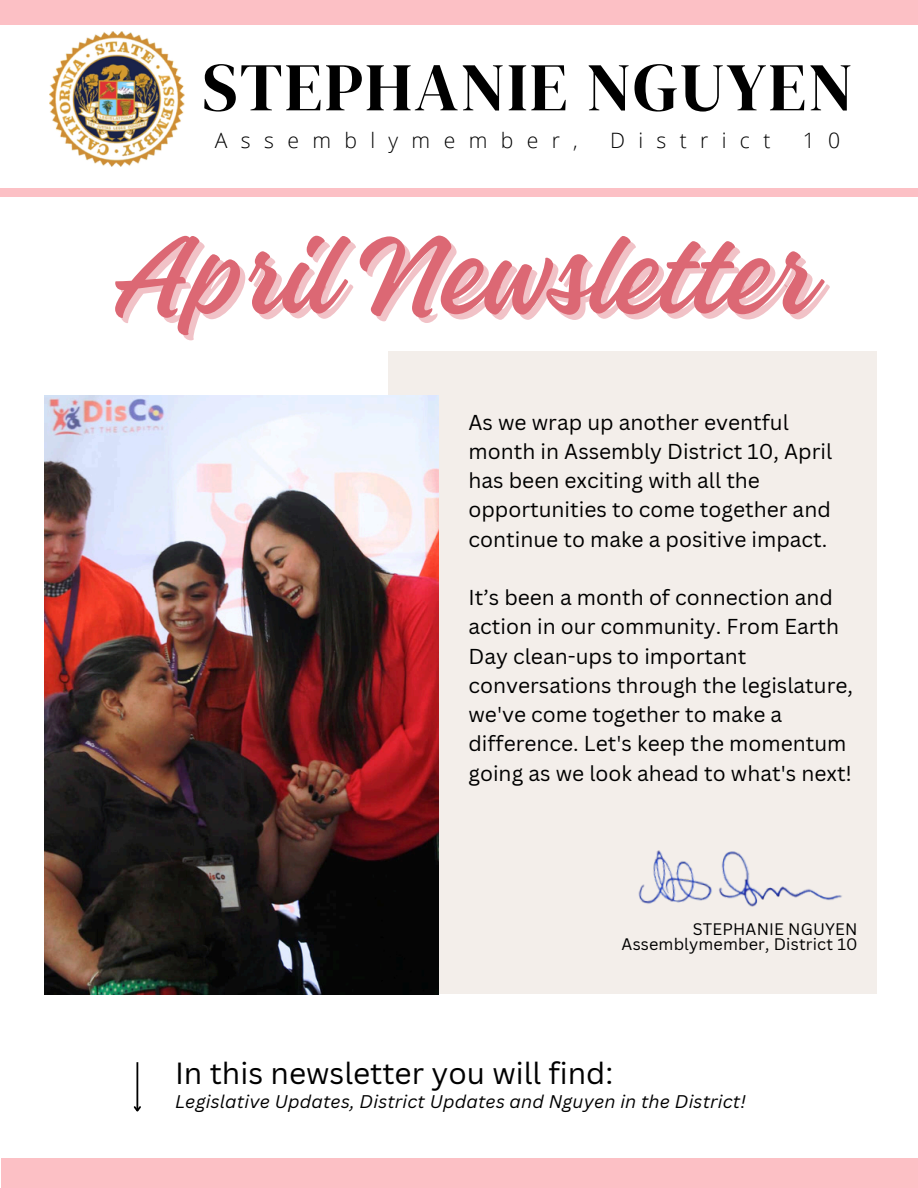
<style>
.page{position:relative;width:918px;height:1188px;background:#fff}
.page>*{position:absolute;margin:0;border:0;box-sizing:border-box;transform-origin:0 0}
.t1{font:118.05px "Gladiola";color:#dc6874}
.t2{font:68.25px "DM Serif Display";letter-spacing:.03em;color:#000}
.t3{font:29.85px "Canva Sans";color:#000}
.t4{font:300 21.15px "Open Sans";letter-spacing:.63em;color:#000}
.t5{font:21px/29.2px "Canva Sans";color:#000}
.t6{font:italic 17.85px "Canva Sans";letter-spacing:.01em;color:#000}
.t7{font:16.2px "Canva Sans";letter-spacing:.01em;color:#000}
</style>
<div class="page">
<div style="left:1px;top:1158px;width:917px;height:30px;background:#fcc0c5"></div>
<div style="left:0;top:0;width:918px;height:25px;background:#fcc0c5"></div>
<div style="left:388px;top:352px;width:488px;height:642px;background:#f3eeea"></div>
<img style="left:638px;top:850px;width:72px;height:54px">
<img style="left:710px;top:851px;width:132px;height:56px">
<img style="left:50px;top:32px;width:135px;height:135px">
<div style="left:0;top:189px;width:918px;height:8px;background:#fcc0c5"></div>
<hr style="left:136px;top:1062px;width:2px;height:49px;background:#000">
<svg style="left:133px;top:1105px;width:8px;height:7px"></svg>
<img style="left:44px;top:396px;width:394px;height:598px">
<p class="t2" style="left:202px;top:40px;width:652px">STEPHANIE NGUYEN</p>
<p class="t4" style="left:215px;top:126px;width:364px">Assemblymember,</p>
<p class="t4" style="left:610px;top:126px;width:162px">District</p>
<p class="t4" style="left:803px;top:126px;width:39px">1 0</p>
<h4 class="t1" style="left:109px;top:185px;width:702px">April Newsletter</h4>
<p class="t5" style="left:468px;top:407px;width:365px">As we wrap up another eventful month in Assembly District 10, April has been exciting with all the opportunities to come together and continue to make a positive impact.</p>
<h3 class="t5" style="left:468px;top:582px;width:386px">It’s been a month of connection and action in our community. From Earth Day clean-ups to important conversations through the legislature, we've come together to make a difference. Let's keep the momentum going as we look ahead to what's next!</h3>
<p class="t7" style="left:693px;top:917px;width:166px">STEPHANIE NGUYEN</p>
<h2 class="t7" style="left:622px;top:933px;width:237px">Assemblymember, District 10</h2>
<p class="t3" style="left:175px;top:1052px;width:440px">In this newsletter you will find:</p>
<h4 class="t6" style="left:175px;top:1089px;width:572px">Legislative Updates, District Updates and Nguyen in the District!</h4>
</div>
